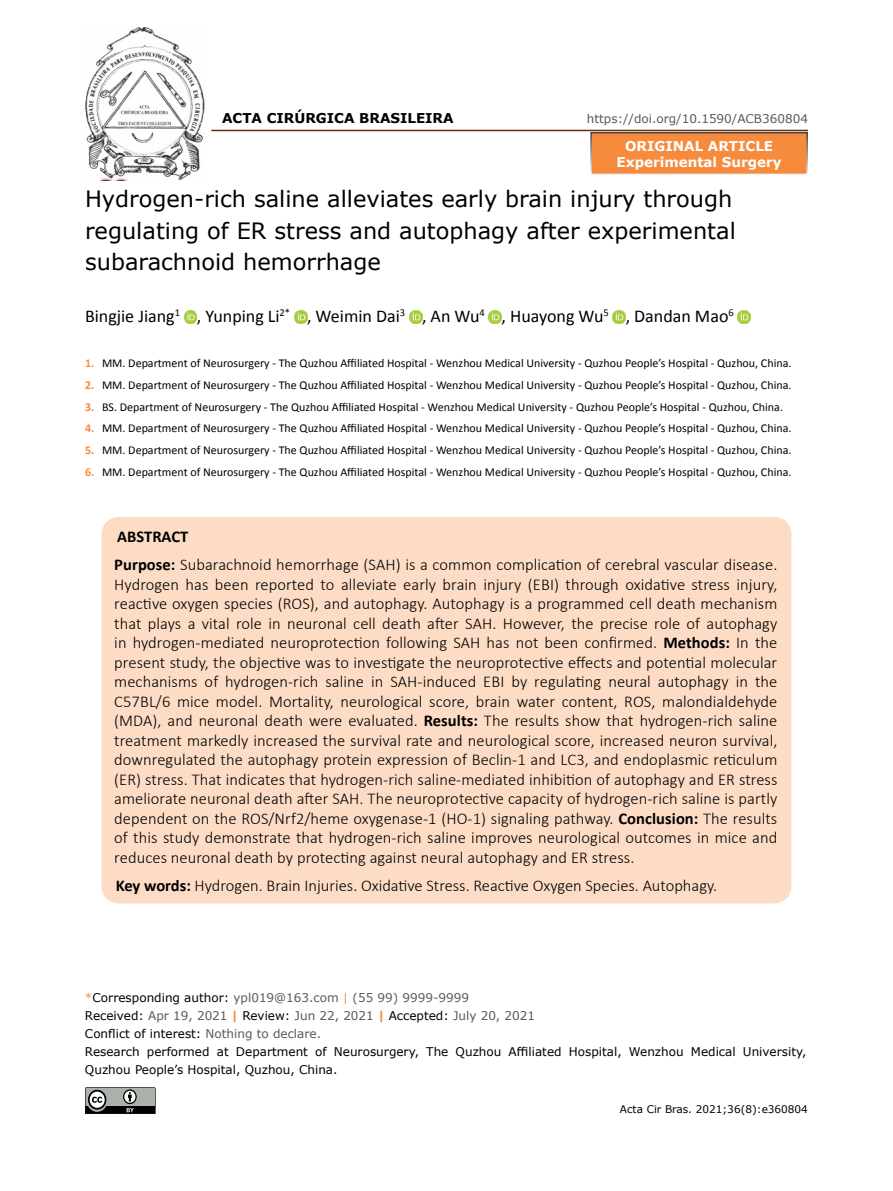
<style>
.page{position:relative;width:893px;height:1191px;background:#fff}
.page>*{position:absolute;margin:0;border:0;box-sizing:border-box;transform-origin:0 0}
.z02_título{font:22.5px/31.5px "Verdana";color:#000}
.z03_autores{font:18px "Calibri";color:#000}
.Resumo_Keywords{font:300 16.5px/19.5px "Calibri";color:#000;text-align:justify}
.Resumo_Keywords-2{font:700 16.5px "Calibri";color:#000}
.t1{font:700 13.5px/16.2px "Verdana";color:#fff;text-align:center}
.t2{font:700 13.5px "Verdana";color:#000}
.z08_titulação{font:12px "Calibri";color:#000}
.z03_autores-2{font:12px/18px "Verdana";color:#000}
.z03_autores-3{font:12px "Verdana";color:#58595b}
.Correspondências{font:12px "Verdana";color:#58595b}
.t3{font:10.5px "Verdana";color:#000}
.s1{font-weight:700;color:#f68b3d}
.s2{font-weight:700}
.s3{color:#f68b3d}
.s4{color:#000}
.s5{color:#58595b}
</style>
<div class="page">
<img style="left:85px;top:28px;width:120px;height:152px">
<hr style="left:211px;top:130px;width:597px;height:1px;background:#6b2b00">
<div style="left:591px;top:133px;width:216px;height:41px;background:#f68b3d"></div>
<div style="left:590px;top:132px;width:218px;height:43px;border:2px solid #fff"></div>
<svg style="left:85px;top:1087px;width:71px;height:27px;background:#757875"></svg>
<svg style="left:184px;top:310px;width:13px;height:13px"></svg>
<svg style="left:294px;top:310px;width:13px;height:13px"></svg>
<svg style="left:409px;top:310px;width:13px;height:13px"></svg>
<svg style="left:489px;top:310px;width:13px;height:13px"></svg>
<svg style="left:613px;top:310px;width:13px;height:13px"></svg>
<svg style="left:738px;top:310px;width:13px;height:13px"></svg>
<div style="left:102px;top:517px;width:689px;height:386px;background:#fcdcc5;border-radius:17px"></div>
<p class="t2" style="left:222px;top:108px;width:233px">ACTA CIRÚRGICA BRASILEIRA</p>
<p class="z03_autores-3" style="left:587px;top:110px;width:223px">https://doi.org/10.1590/ACB360804</p>
<p class="t1" style="left:617px;top:137px;width:167px">ORIGINAL ARTICLE<br>Experimental Surgery</p>
<p class="z02_título" style="left:85px;top:183px;width:652px">Hydrogen-rich saline alleviates early brain injury through regulating of ER stress and autophagy after experimental subarachnoid hemorrhage</p>
<p class="z03_autores" style="left:85px;top:303px;width:650px">Bingjie Jiang<sup>1</sup> , Yunping Li<sup>2*</sup> , Weimin Dai<sup>3</sup> , An Wu<sup>4</sup> , Huayong Wu<sup>5</sup> , Dandan Mao<sup>6</sup></p>
<p class="z08_titulação" style="left:85px;top:355px;width:708px"><span class="s1">1.</span> MM. Department of Neurosurgery - The Quzhou Affiliated Hospital - Wenzhou Medical University - Quzhou People’s Hospital - Quzhou, China.</p>
<p class="z08_titulação" style="left:85px;top:376px;width:708px"><span class="s1">2.</span> MM. Department of Neurosurgery - The Quzhou Affiliated Hospital - Wenzhou Medical University - Quzhou People’s Hospital - Quzhou, China.</p>
<p class="z08_titulação" style="left:85px;top:398px;width:699px"><span class="s1">3.</span> BS. Department of Neurosurgery - The Quzhou Affiliated Hospital - Wenzhou Medical University - Quzhou People’s Hospital - Quzhou, China.</p>
<p class="z08_titulação" style="left:85px;top:420px;width:708px"><span class="s1">4.</span> MM. Department of Neurosurgery - The Quzhou Affiliated Hospital - Wenzhou Medical University - Quzhou People’s Hospital - Quzhou, China.</p>
<p class="z08_titulação" style="left:85px;top:442px;width:708px"><span class="s1">5.</span> MM. Department of Neurosurgery - The Quzhou Affiliated Hospital - Wenzhou Medical University - Quzhou People’s Hospital - Quzhou, China.</p>
<p class="z08_titulação" style="left:85px;top:463px;width:708px"><span class="s1">6.</span> MM. Department of Neurosurgery - The Quzhou Affiliated Hospital - Wenzhou Medical University - Quzhou People’s Hospital - Quzhou, China.</p>
<p class="Resumo_Keywords-2" style="left:117px;top:525px;width:73px">ABSTRACT</p>
<p class="Resumo_Keywords" style="left:114px;top:555px;width:665px"><span class="s2">Purpose:</span> Subarachnoid hemorrhage (SAH) is a common complication of cerebral vascular disease.<br>Hydrogen has been reported to alleviate early brain injury (EBI) through oxidative stress injury, reactive oxygen species (ROS), and autophagy. Autophagy is a programmed cell death mechanism that plays a vital role in neuronal cell death after SAH. However, the precise role of autophagy in hydrogen-mediated neuroprotection following SAH has not been confirmed. <span class="s2">Methods:</span> In the present study, the objective was to investigate the neuroprotective effects and potential molecular mechanisms of hydrogen-rich saline in SAH-induced EBI by regulating neural autophagy in the C57BL/6 mice model. Mortality, neurological score, brain water content, ROS, malondialdehyde (MDA), and neuronal death were evaluated. <span class="s2">Results:</span> The results show that hydrogen-rich saline treatment markedly increased the survival rate and neurological score, increased neuron survival, downregulated the autophagy protein expression of Beclin-1 and LC3, and endoplasmic reticulum (ER) stress. That indicates that hydrogen-rich saline-mediated inhibition of autophagy and ER stress ameliorate neuronal death after SAH. The neuroprotective capacity of hydrogen-rich saline is partly dependent on the ROS/Nrf2/heme oxygenase-1 (HO-1) signaling pathway. <span class="s2">Conclusion:</span> The results of this study demonstrate that hydrogen-rich saline improves neurological outcomes in mice and reduces neuronal death by protecting against neural autophagy and ER stress.</p>
<p class="Resumo_Keywords" style="left:116px;top:875px;width:603px"><span class="s2">Key words:</span> Hydrogen. Brain Injuries. Oxidative Stress. Reactive Oxygen Species. Autophagy.</p>
<p class="Correspondências" style="left:85px;top:989px;width:386px"><span class="s3">*</span><span class="s4">Corresponding author:</span> ypl019@163.com <span class="s3">|</span> (55 99) 9999-9999</p>
<p class="z03_autores-3" style="left:85px;top:1007px;width:452px"><span class="s4">Received:</span> Apr 19, 2021 <span class="s1">|</span> <span class="s4">Review:</span> Jun 22, 2021 <span class="s1">|</span> <span class="s4">Accepted:</span> July 20, 2021</p>
<p class="z03_autores-2" style="left:85px;top:1024px;width:238px">Conflict of interest: <span class="s5">Nothing to declare.</span></p>
<p class="z03_autores-2" style="left:85px;top:1042px;width:723px">Research performed at Department of Neurosurgery, The Quzhou Affiliated Hospital, Wenzhou Medical University,<br>Quzhou People’s Hospital, Quzhou, China.</p>
<p class="t3" style="left:620px;top:1101px;width:190px">Acta Cir Bras. 2021;36(8):e360804</p>
</div>
